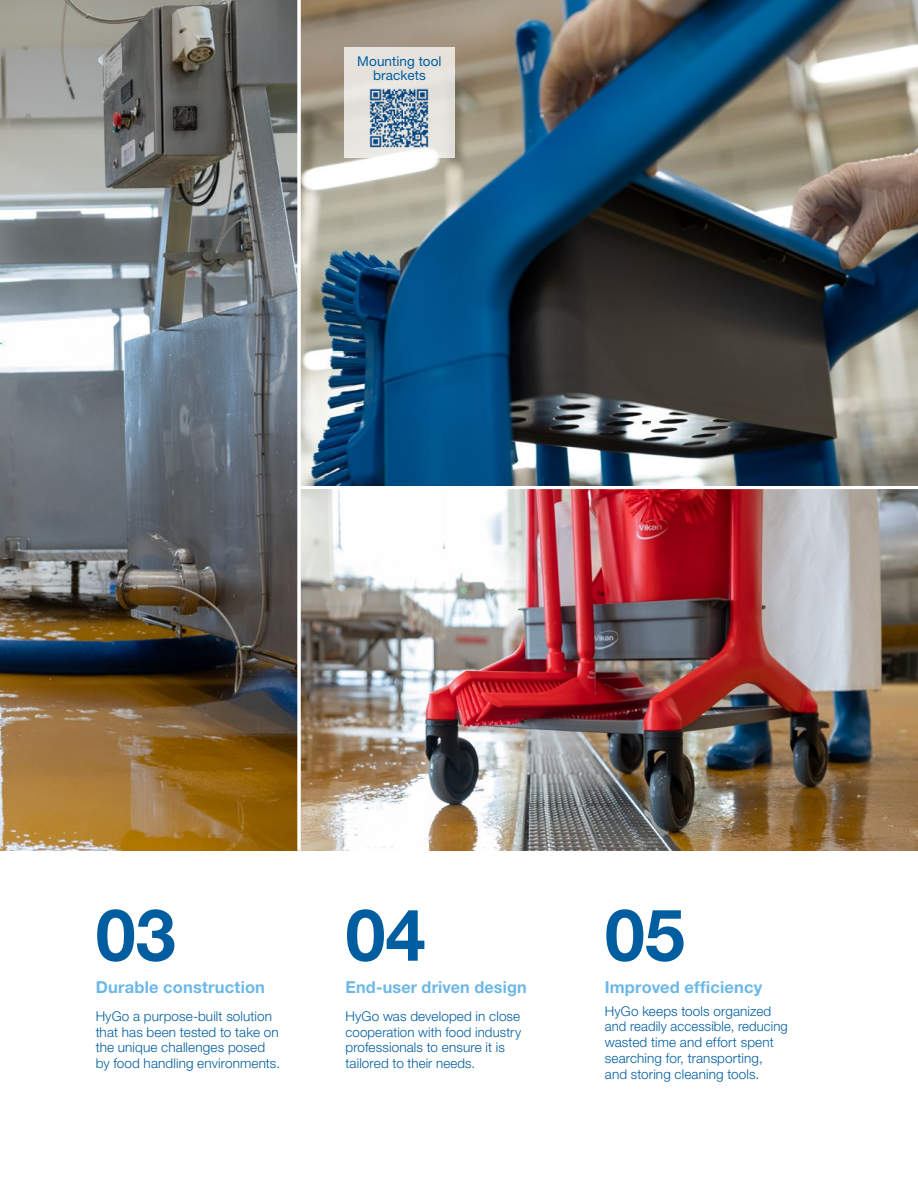
<style>
.page{position:relative;width:918px;height:1188px;background:#fff}
.page>*{position:absolute;margin:0;border:0;box-sizing:border-box;transform-origin:0 0}
.Big_Numbers{font:700 72px "Helvetica Neue LT Std";color:#005ea0}
.Bold_Dark_Blue_Heading{font:700 16.5px "Helvetica Neue LT Std";letter-spacing:.01em;color:#6cb8e7}
.Bold_Dark_Blue_Heading-2{font:300 13.5px/15.8px "Helvetica Neue LT Std";letter-spacing:.01em;color:#005ea0}
.Small_Text{font:300 13.5px/15.8px "Helvetica Neue LT Std";letter-spacing:.01em;color:#005ea0}
.Bold_Dark_Blue_Heading-3{font:13.5px/13.5px "Helvetica Neue LT Std";letter-spacing:.01em;color:#005ea0;text-align:center}
</style>
<div class="page">
<img style="left:0;top:0;width:298px;height:850px">
<img style="left:301px;top:489px;width:617px;height:361px">
<img style="left:301px;top:0;width:617px;height:486px">
<div style="left:344px;top:47px;width:111px;height:111px;background:#e7e3de"></div>
<img style="left:369px;top:88px;width:62px;height:62px">
<p class="Bold_Dark_Blue_Heading-3" style="left:357px;top:55px;width:86px">Mounting tool brackets</p>
<p class="Big_Numbers" style="left:96px;top:891px;width:82px">03</p>
<p class="Bold_Dark_Blue_Heading" style="left:96px;top:977px;width:171px">Durable construction</p>
<p class="Small_Text" style="left:96px;top:1008px;width:186px">HyGo a purpose-built solution that has been tested to take on the unique challenges posed by food handling environments.</p>
<p class="Big_Numbers" style="left:345px;top:891px;width:82px">04</p>
<p class="Bold_Dark_Blue_Heading" style="left:345px;top:977px;width:183px">End-user driven design</p>
<p class="Bold_Dark_Blue_Heading-2" style="left:345px;top:1008px;width:177px">HyGo was developed in close cooperation with food industry professionals to ensure it is tailored to their needs.</p>
<p class="Big_Numbers" style="left:605px;top:891px;width:82px">05</p>
<p class="Bold_Dark_Blue_Heading" style="left:605px;top:977px;width:159px">Improved efficiency</p>
<p class="Bold_Dark_Blue_Heading-2" style="left:605px;top:1003px;width:185px">HyGo keeps tools organized and readily accessible, reducing wasted time and effort spent searching for, transporting, and storing cleaning tools.</p>
</div>
